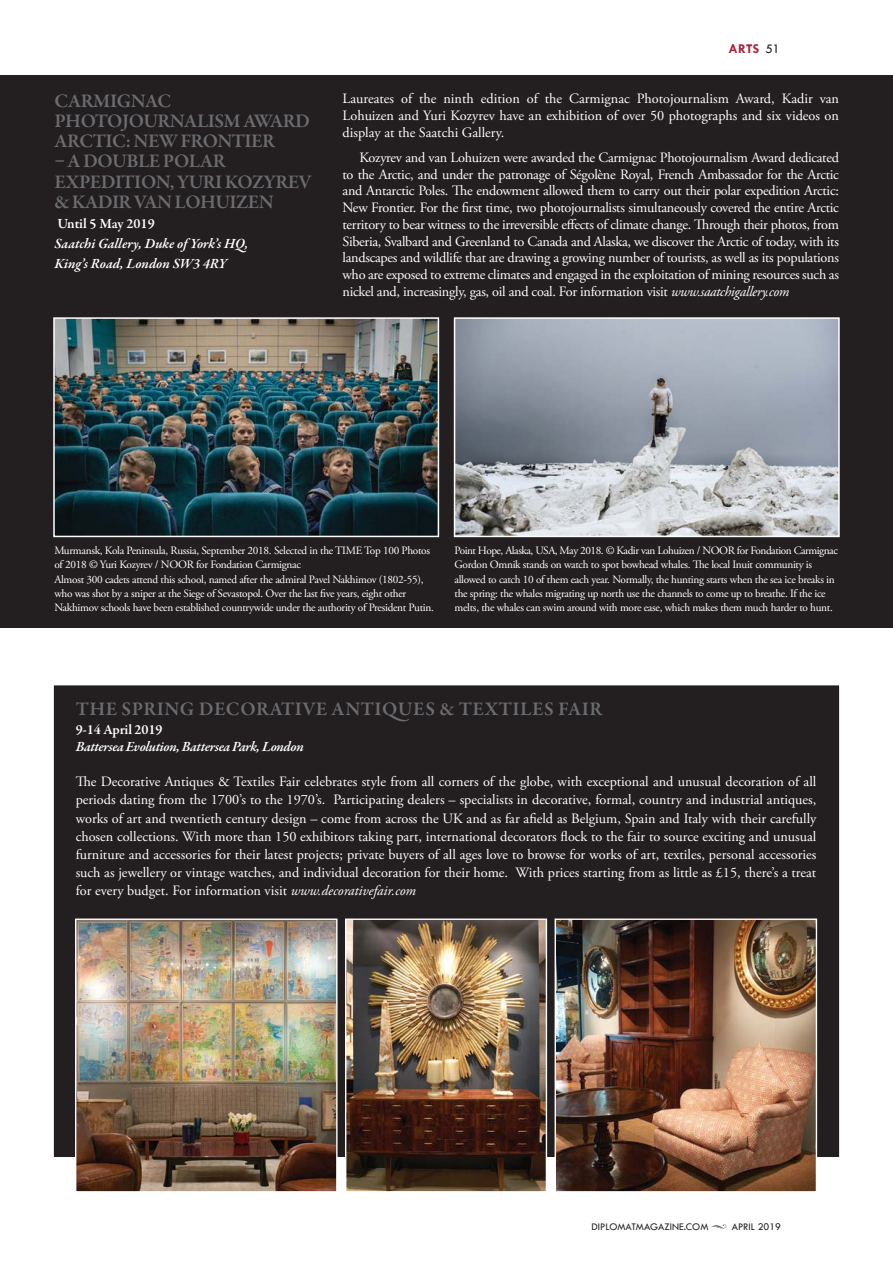
<style>
.page{position:relative;width:893px;height:1263px;background:#fff}
.page>*{position:absolute;margin:0;border:0;box-sizing:border-box;transform-origin:0 0}
.t1{font:600 19.5px/20.1px "Garamond Premr Pro";letter-spacing:-.025em;color:#6b6c6f}
.t2{font:600 19.5px "Garamond Premr Pro";letter-spacing:.02em;color:#6b6c6f}
.t3{font:14.25px/16.6px "Adobe Garamond Pro";color:#fff;text-align:justify}
.t4{font:italic 600 14.25px/20.1px "Garamond Premr Pro";color:#fff}
.t5{font:italic 600 14.25px "Garamond Premr Pro";letter-spacing:-.025em;color:#fff}
.t6{font:600 14.25px "Garamond Premr Pro";letter-spacing:-.01em;color:#fff}
.t7{font:700 13.5px "Tw Cen";color:#a6233a}
.t8{font:11.25px/14.4px "Adobe Garamond Pro";letter-spacing:-.025em;color:#fff}
.t9{font:10.5px "Tw Cen";color:#231f20}
.s1{font-weight:400;color:#231f20}
.s2{font-style:italic}
.s3{font-family:"Type Embellishments One Let Plain"}
</style>
<div class="page">
<div style="left:54px;top:686px;width:785px;height:470px;background:#231f20"></div>
<img style="left:77px;top:920px;width:259px;height:270px">
<div style="left:75px;top:918px;width:263px;height:274px;border:1px solid #fff"></div>
<div style="left:0;top:75px;width:893px;height:553px;background:#231f20"></div>
<img style="left:56px;top:320px;width:380px;height:214px">
<div style="left:53px;top:317px;width:386px;height:220px;border:2px solid #fff"></div>
<img style="left:457px;top:320px;width:380px;height:214px">
<div style="left:454px;top:317px;width:386px;height:220px;border:2px solid #fff"></div>
<img style="left:347px;top:920px;width:198px;height:270px">
<div style="left:345px;top:918px;width:202px;height:274px;border:1px solid #fff"></div>
<img style="left:557px;top:920px;width:258px;height:270px">
<div style="left:555px;top:918px;width:262px;height:274px;border:1px solid #fff"></div>
<h1 class="t1" style="left:55px;top:93px;width:257px">CARMIGNAC<br>PHOTOJOURNALISM AWARD<br>ARCTIC: NEW FRONTIER</h1>
<h1 class="t1" style="left:54px;top:153px;width:259px">– A DOUBLE POLAR<br>EXPEDITION, YURI KOZYREV &amp; KADIR VAN LOHUIZEN</h1>
<p class="t6" style="left:57px;top:218px;width:99px">Until 5 May 2019</p>
<p class="t4" style="left:54px;top:234px;width:196px">Saatchi Gallery, Duke of York’s HQ,<br>King’s Road, London SW3 4RY</p>
<p class="t7" style="left:728px;top:42px;width:53px">ARTS <span class="s1">51</span></p>
<p class="t3" style="left:343px;top:92px;width:498px">Laureates of the ninth edition of the Carmignac Photojournalism Award, Kadir van Lohuizen and Yuri Kozyrev have an exhibition of over 50 photographs and six videos on display at the Saatchi Gallery.</p>
<p class="t3" style="left:343px;top:150px;width:498px;text-indent:17px">Kozyrev and van Lohuizen were awarded the Carmignac Photojournalism Award dedicated to the Arctic, and under the patronage of Ségolène Royal, French Ambassador for the Arctic and Antarctic Poles. The endowment allowed them to carry out their polar expedition Arctic:<br>New Frontier. For the first time, two photojournalists simultaneously covered the entire Arctic territory to bear witness to the irreversible effects of climate change. Through their photos, from Siberia, Svalbard and Greenland to Canada and Alaska, we discover the Arctic of today, with its landscapes and wildlife that are drawing a growing number of tourists, as well as its populations who are exposed to extreme climates and engaged in the exploitation of mining resources such as nickel and, increasingly, gas, oil and coal. For information visit <span class="s2">www.saatchigallery.com</span></p>
<p class="t8" style="left:54px;top:544px;width:381px">Murmansk, Kola Peninsula, Russia, September 2018. Selected in the TIME Top 100 Photos of 2018 © Yuri Kozyrev / NOOR for Fondation Carmignac<br>Almost 300 cadets attend this school, named after the admiral Pavel Nakhimov (1802-55), who was shot by a sniper at the Siege of Sevastopol. Over the last five years, eight other Nakhimov schools have been established countrywide under the authority of President Putin.</p>
<p class="t8" style="left:455px;top:544px;width:385px">Point Hope, Alaska, USA, May 2018. © Kadir van Lohuizen / NOOR for Fondation Carmignac Gordon Omnik stands on watch to spot bowhead whales. The local Inuit community is allowed to catch 10 of them each year. Normally, the hunting starts when the sea ice breaks in the spring: the whales migrating up north use the channels to come up to breathe. If the ice melts, the whales can swim around with more ease, which makes them much harder to hunt.</p>
<h1 class="t2" style="left:76px;top:701px;width:528px">THE SPRING DECORATIVE ANTIQUES &amp; TEXTILES FAIR</h1>
<p class="t6" style="left:76px;top:724px;width:88px">9-14 April 2019</p>
<p class="t5" style="left:76px;top:740px;width:230px">Battersea Evolution, Battersea Park, London</p>
<p class="t3" style="left:76px;top:774px;width:742px;line-height:18.1px">The Decorative Antiques &amp; Textiles Fair celebrates style from all corners of the globe, with exceptional and unusual decoration of all periods dating from the 1700’s to the 1970’s. Participating dealers – specialists in decorative, formal, country and industrial antiques, works of art and twentieth century design – come from across the UK and as far afield as Belgium, Spain and Italy with their carefully chosen collections. With more than 150 exhibitors taking part, international decorators flock to the fair to source exciting and unusual furniture and accessories for their latest projects; private buyers of all ages love to browse for works of art, textiles, personal accessories such as jewellery or vintage watches, and individual decoration for their home. With prices starting from as little as £15, there’s a treat for every budget. For information visit <span class="s2">www.decorativefair.com</span></p>
<p class="t9" style="left:591px;top:1221px;width:191px">DIPLOMATMAGAZINE.COM <span class="s3">}</span> APRIL 2019</p>
</div>
